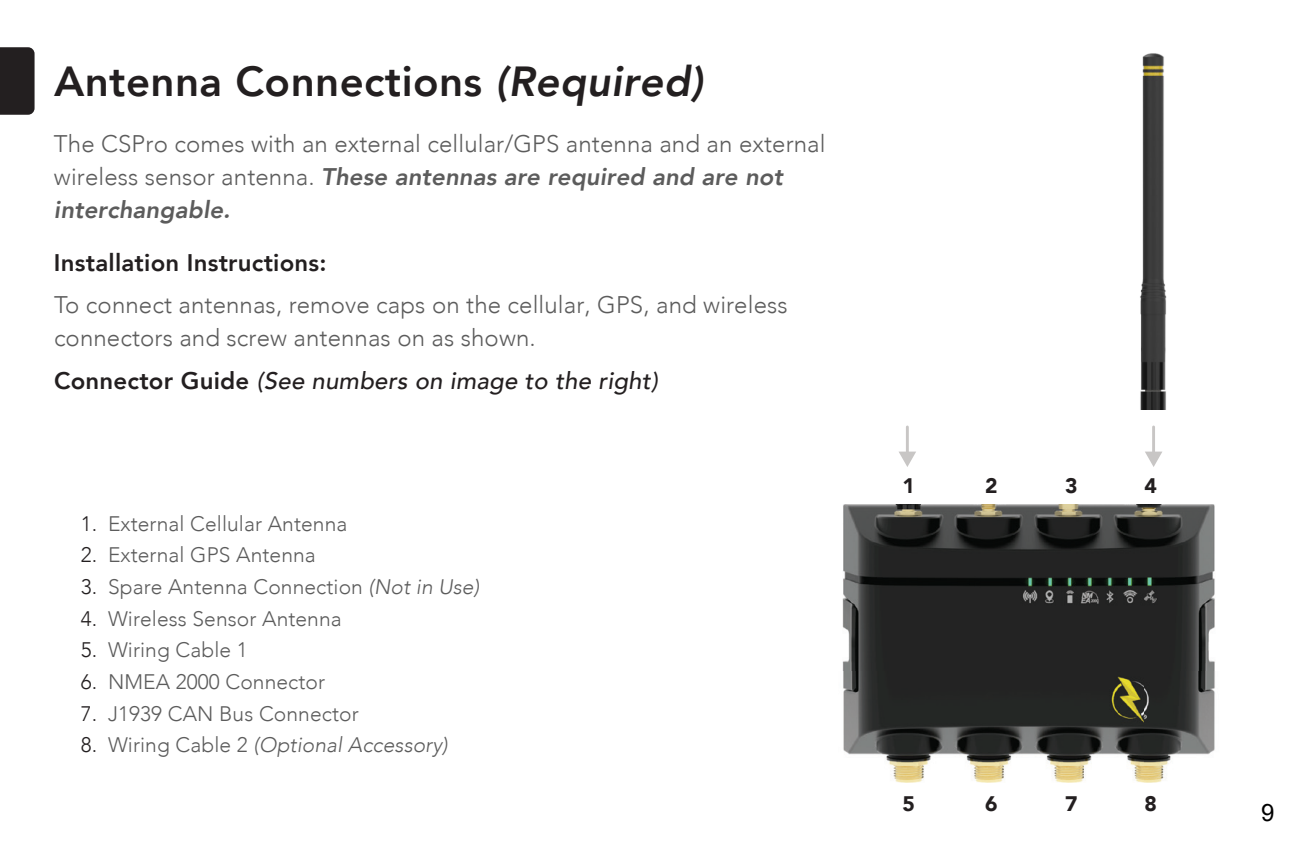
<style>
.page{position:relative;width:1296px;height:864px;background:#fff}
.page>*{position:absolute;margin:0;border:0;box-sizing:border-box;transform-origin:0 0}
.Small_Space_Below{font:800 42px "Avenir";letter-spacing:.01em;color:#231f20}
.Small_Space_Below-2{font:300 24px/33px "Avenir";letter-spacing:.005em;color:#5c5c5c}
.t1{font:24px "Arial";color:#000}
.t2{font:300 21px "Avenir";letter-spacing:.005em;color:#5c5c5c}
.t3{font:italic 300 21px "Avenir";letter-spacing:.005em;color:#5c5c5c}
.Sub-Header{font:900 21px "Avenir";color:#231f20}
.s1{font-style:italic}
.s2{font-weight:800;font-style:italic}
.s3{font-weight:800;color:#231f20}
.s4{font-weight:500;font-style:italic;color:#231f20}
.s5{color:#231f20}
.s6{font-style:normal;color:#231f20}
.s7{font-style:normal}
</style>
<div class="page">
<img style="left:1140px;top:53px;width:27px;height:357px">
<div style="left:0;top:47px;width:35px;height:68px;background:#231f20"></div>
<hr style="left:906px;top:427px;width:3px;height:33px;background:#c8c6c5">
<svg style="left:899px;top:451px;width:17px;height:16px"></svg>
<hr style="left:1152px;top:427px;width:3px;height:33px;background:#c8c6c5">
<svg style="left:1145px;top:451px;width:17px;height:16px"></svg>
<img style="left:842px;top:505px;width:373px;height:278px">
<p class="Small_Space_Below" style="left:54px;top:49px;width:651px">Antenna Connections <span class="s1">(Required)</span></p>
<p class="Small_Space_Below-2" style="left:54px;top:127px;width:773px">The CSPro comes with an external cellular/GPS antenna and an external wireless sensor antenna. <span class="s2">These antennas are required and are not interchangable.</span></p>
<p class="Small_Space_Below-2" style="left:54px;top:242px;width:735px;line-height:42.3px"><span class="s3">Installation Instructions:<br></span>To connect antennas, remove caps on the cellular, GPS, and wireless</p>
<p class="Small_Space_Below-2" style="left:54px;top:317px;width:605px;line-height:42.3px">connectors and screw antennas on as shown.<br><span class="s3">Connector Guide</span> <span class="s4">(See numbers on image to the right)</span></p>
<p class="t2" style="left:81px;top:511px;width:268px"><span class="s5">1.</span> External Cellular Antenna</p>
<p class="t2" style="left:81px;top:543px;width:236px"><span class="s5">2.</span> External GPS Antenna</p>
<p class="t2" style="left:81px;top:574px;width:400px"><span class="s5">3.</span> Spare Antenna Connection <span class="s1">(Not in Use)</span></p>
<p class="t2" style="left:81px;top:606px;width:262px"><span class="s5">4.</span> Wireless Sensor Antenna</p>
<p class="t2" style="left:81px;top:638px;width:168px"><span class="s5">5.</span> Wiring Cable 1</p>
<p class="t2" style="left:81px;top:669px;width:246px"><span class="s5">6.</span> NMEA 2000 Connector</p>
<p class="t2" style="left:81px;top:701px;width:279px"><span class="s5">7.</span> J1939 CAN Bus Connector</p>
<p class="t3" style="left:81px;top:733px;width:368px"><span class="s6">8.</span> <span class="s7">Wiring Cable 2</span> (Optional Accessory)</p>
<p class="Sub-Header" style="left:903px;top:467px;width:14px">1</p>
<p class="Sub-Header" style="left:985px;top:467px;width:14px">2</p>
<p class="Sub-Header" style="left:1065px;top:467px;width:14px">3</p>
<p class="Sub-Header" style="left:1145px;top:467px;width:14px">4</p>
<p class="Sub-Header" style="left:903px;top:786px;width:14px">5</p>
<p class="Sub-Header" style="left:985px;top:786px;width:14px">6</p>
<p class="Sub-Header" style="left:1065px;top:786px;width:14px">7</p>
<p class="Sub-Header" style="left:1145px;top:786px;width:14px">8</p>
<p class="t1" style="left:1261px;top:796px;width:15px">9</p>
</div>
